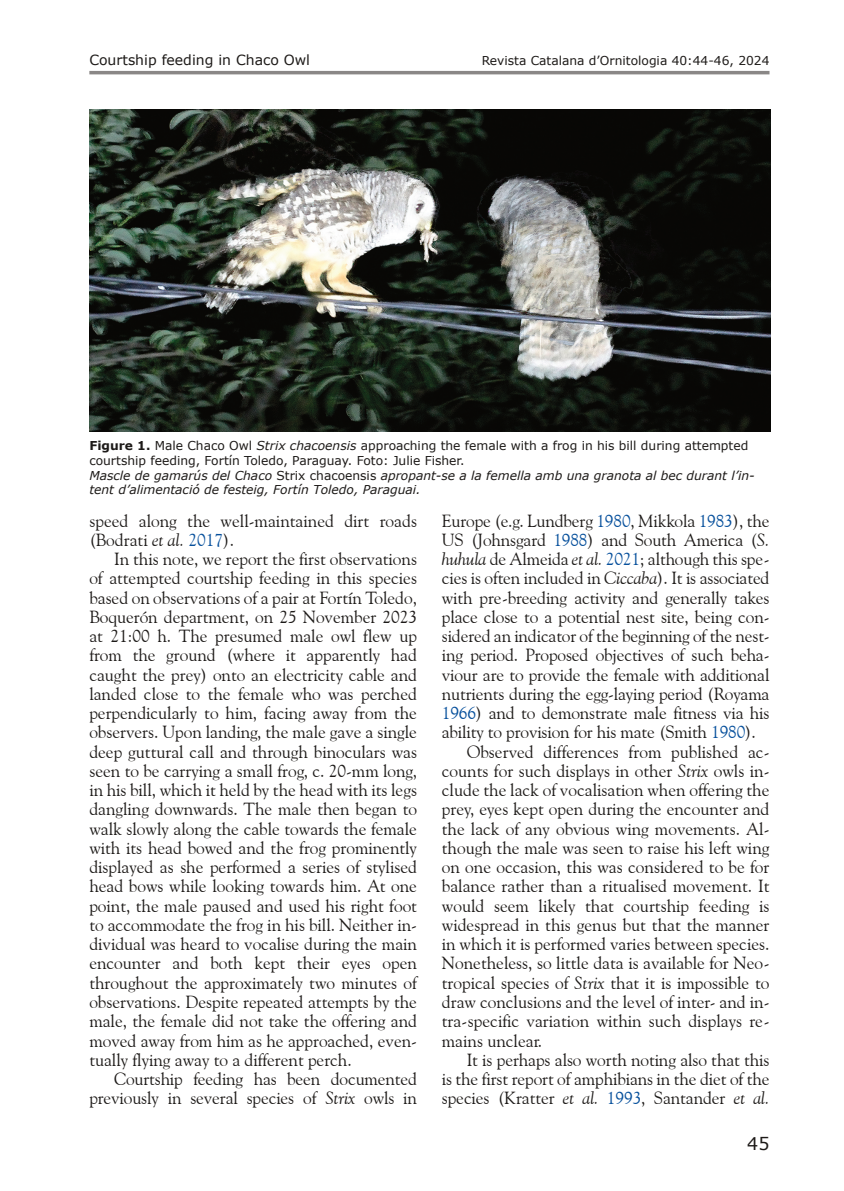
<style>
.page{position:relative;width:844px;height:1191px;background:#fff}
.page>*{position:absolute;margin:0;border:0;box-sizing:border-box;transform-origin:0 0}
.t1{font:17.5px/19.2px "Goudy Old Style BT";color:#1d1a18}
.t2{font:17.5px "Verdana";color:#1d1a18}
.t3{font:14px "Verdana";color:#1d1a18}
.t4{font:italic 12.25px/14.7px "Verdana";color:#1d1a18}
.t5{font:12.25px "Verdana";color:#1d1a18}
.s1{font-weight:700;font-style:normal}
.s2{font-style:normal}
.s3{font-style:italic}
.s4{color:#07509c}
</style>
<div class="page">
<hr style="left:89px;top:71px;width:680px;height:3px;background:#8a8786">
<img style="left:90px;top:109px;width:679px;height:323px">
<p class="t3" style="left:89px;top:54px;width:222px">Courtship feeding in Chaco Owl</p>
<p class="t5" style="left:481px;top:56px;width:289px">Revista Catalana d’Ornitologia 40:44-46, 2024</p>
<p class="t4" style="left:89px;top:439px;width:666px"><span class="s1">Figure 1.</span> <span class="s2">Male Chaco Owl</span> Strix chacoensis <span class="s2">approaching the female with a frog in his bill during attempted courtship feeding, Fortín Toledo, Paraguay. Foto: Julie Fisher.<br></span>Mascle de gamarús del Chaco <span class="s2">Strix chacoensis</span> apropant-se a la femella amb una granota al bec durant l’in&shy;tent d’alimentació de festeig, Fortín Toledo, Paraguai.</p>
<p class="t1" style="left:89px;top:512px;width:329px">speed along the well-maintained dirt roads (Bodrati <span class="s3">et al.</span> <span class="s4">2017</span>).</p>
<p class="t1" style="left:89px;top:551px;width:329px;text-align:justify;text-indent:25px">In this note, we report the first observations of attempted courtship feeding in this species based on observations of a pair at Fortín Toledo, Boquerón department, on 25 November 2023 at 21:00 h. The presumed male owl flew up from the ground (where it apparently had caught the prey) onto an electricity cable and landed close to the female who was perched perpendicularly to him, facing away from the observers. Upon landing, the male gave a single deep guttural call and through binoculars was seen to be carrying a small frog, c. 20-mm long, in his bill, which it held by the head with its legs dangling downwards. The male then began to walk slowly along the cable towards the female with its head bowed and the frog prominently displayed as she performed a series of stylised head bows while looking towards him. At one point, the male paused and used his right foot to accommodate the frog in his bill. Neither in&shy;dividual was heard to vocalise during the main encounter and both kept their eyes open throughout the approximately two minutes of observations. Despite repeated attempts by the male, the female did not take the offering and moved away from him as he approached, even&shy;tually flying away to a different perch.</p>
<p class="t1" style="left:89px;top:1070px;width:329px;text-align:right">Courtship feeding has been documented previously in several species of <span class="s3">Strix</span> owls in</p>
<p class="t1" style="left:441px;top:512px;width:329px">Europe (e.g. Lundberg <span class="s4">1980</span>, Mikkola <span class="s4">1983</span>), the</p>
<p class="t1" style="left:441px;top:531px;width:329px">US (Johnsgard <span class="s4">1988</span>) and South America (<span class="s3">S.</span></p>
<p class="t1" style="left:441px;top:551px;width:329px"><span class="s3">huhula</span> de Almeida <span class="s3">et al.</span> <span class="s4">2021</span>; although this spe-</p>
<p class="t1" style="left:441px;top:570px;width:329px">cies is often included in <span class="s3">Ciccaba</span>). It is associated</p>
<p class="t1" style="left:441px;top:589px;width:329px">with pre-breeding activity and generally takes</p>
<p class="t1" style="left:441px;top:608px;width:329px">place close to a potential nest site, being con-</p>
<p class="t1" style="left:441px;top:628px;width:329px">sidered an indicator of the beginning of the nest-</p>
<p class="t1" style="left:441px;top:647px;width:329px">ing period. Proposed objectives of such beha-</p>
<p class="t1" style="left:441px;top:666px;width:329px">viour are to provide the female with additional</p>
<p class="t1" style="left:441px;top:685px;width:329px">nutrients during the egg-laying period (Royama</p>
<p class="t1" style="left:441px;top:705px;width:329px"><span class="s4">1966</span>) and to demonstrate male fitness via his</p>
<p class="t1" style="left:441px;top:724px;width:315px">ability to provision for his mate (Smith <span class="s4">1980</span>).</p>
<p class="t1" style="left:466px;top:743px;width:304px">Observed differences from published ac-</p>
<p class="t1" style="left:441px;top:762px;width:329px">counts for such displays in other <span class="s3">Strix</span> owls in-</p>
<p class="t1" style="left:441px;top:782px;width:329px">clude the lack of vocalisation when offering the</p>
<p class="t1" style="left:441px;top:801px;width:329px">prey, eyes kept open during the encounter and</p>
<p class="t1" style="left:441px;top:820px;width:329px">the lack of any obvious wing movements. Al-</p>
<p class="t1" style="left:441px;top:839px;width:329px">though the male was seen to raise his left wing</p>
<p class="t1" style="left:441px;top:859px;width:329px">on one occasion, this was considered to be for</p>
<p class="t1" style="left:441px;top:878px;width:329px">balance rather than a ritualised movement. It</p>
<p class="t1" style="left:441px;top:897px;width:329px">would seem likely that courtship feeding is</p>
<p class="t1" style="left:441px;top:916px;width:329px">widespread in this genus but that the manner</p>
<p class="t1" style="left:441px;top:936px;width:329px">in which it is performed varies between species.</p>
<p class="t1" style="left:441px;top:955px;width:329px">Nonetheless, so little data is available for Neo-</p>
<p class="t1" style="left:441px;top:974px;width:329px">tropical species of <span class="s3">Strix</span> that it is impossible to</p>
<p class="t1" style="left:441px;top:993px;width:329px">draw conclusions and the level of inter- and in-</p>
<p class="t1" style="left:441px;top:1013px;width:329px">tra-specific variation within such displays re-</p>
<p class="t1" style="left:441px;top:1032px;width:102px">mains unclear.</p>
<p class="t1" style="left:466px;top:1051px;width:304px">It is perhaps also worth noting also that this</p>
<p class="t1" style="left:441px;top:1070px;width:329px">is the first report of amphibians in the diet of the</p>
<p class="t1" style="left:441px;top:1090px;width:329px">species (Kratter <span class="s3">et al.</span> <span class="s4">1993</span>, Santander <span class="s3">et al.</span></p>
<p class="t2" style="left:747px;top:1136px;width:24px">45</p>
</div>
